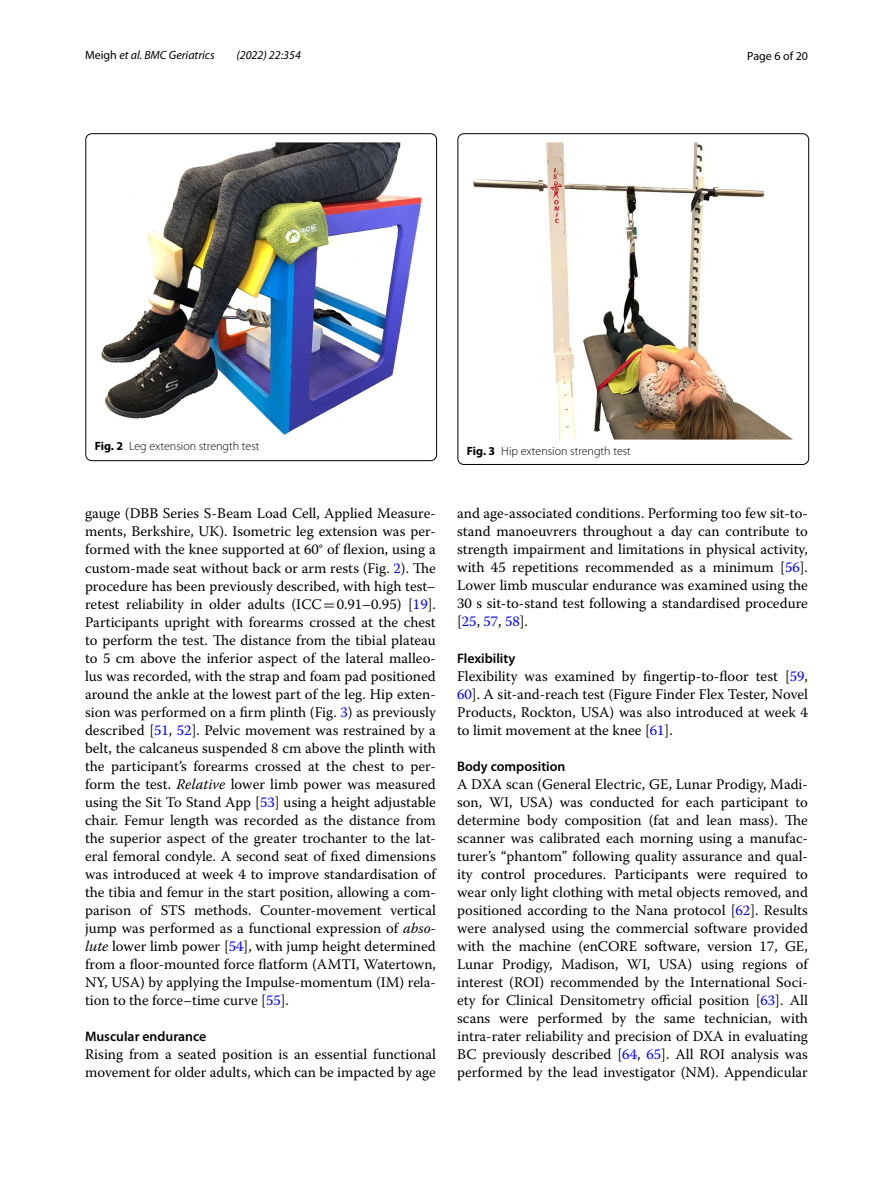
<style>
.page{position:relative;width:893px;height:1187px;background:#fff}
.page>*{position:absolute;margin:0;border:0;box-sizing:border-box;transform-origin:0 0}
.t1{font:14.7px/18px "Warnock Pro";color:#000;text-align:justify}
.t2{font:600 13.8px "Myriad Pro";color:#000}
.t3{font:300 12px "Myriad Pro";color:#000}
.t4{font:italic 12px "Myriad Pro";color:#000}
.t5{font:12px "Myriad Pro";color:#000}
.s1{font-style:normal}
.s2{font-weight:700}
.s3{color:#00f}
.s4{font-family:"MTSY"}
.s5{font-style:italic}
</style>
<div class="page">
<img style="left:101px;top:143px;width:321px;height:292px">
<div style="left:86px;top:133px;width:351px;height:328px;border:1px solid #000;border-radius:6px"></div>
<img style="left:473px;top:143px;width:320px;height:296px">
<div style="left:458px;top:133px;width:351px;height:331px;border:1px solid #000;border-radius:6px"></div>
<p class="t4" style="left:85px;top:48px;width:131px"><span class="s1">Meigh</span> et al. BMC Geriatrics</p>
<p class="t4" style="left:236px;top:48px;width:66px">(2022) 22:354</p>
<p class="t5" style="left:747px;top:48px;width:62px">Page 6 of 20</p>
<p class="t3" style="left:95px;top:439px;width:166px"><span class="s2">Fig. 2</span> Leg extension strength test</p>
<p class="t3" style="left:467px;top:444px;width:166px"><span class="s2">Fig. 3</span> Hip extension strength test</p>
<p class="t1" style="left:85px;top:504px;width:352px">gauge (DBB Series S-Beam Load Cell, Applied Measure&shy;ments, Berkshire, UK). Isometric leg extension was per&shy;formed with the knee supported at 60° of flexion, using a custom-made seat without back or arm rests (Fig. <span class="s3">2</span>). The procedure has been previously described, with high test– retest reliability in older adults (ICC<span class="s4">=</span>0.91–0.95) [<span class="s3">19</span>].<br>Participants upright with forearms crossed at the chest to perform the test. The distance from the tibial plateau to 5 cm above the inferior aspect of the lateral malleo&shy;lus was recorded, with the strap and foam pad positioned around the ankle at the lowest part of the leg. Hip exten&shy;sion was performed on a firm plinth (Fig. <span class="s3">3</span>) as previously described [<span class="s3">51</span>, <span class="s3">52</span>]. Pelvic movement was restrained by a belt, the calcaneus suspended 8 cm above the plinth with the participant’s forearms crossed at the chest to per&shy;form the test. <span class="s5">Relative</span> lower limb power was measured using the Sit To Stand App [<span class="s3">53</span>] using a height adjustable chair. Femur length was recorded as the distance from the superior aspect of the greater trochanter to the lat&shy;eral femoral condyle. A second seat of fixed dimensions was introduced at week 4 to improve standardisation of the tibia and femur in the start position, allowing a com&shy;parison of STS methods. Counter-movement vertical jump was performed as a functional expression of <span class="s5">abso&shy;lute</span> lower limb power [<span class="s3">54</span>], with jump height determined from a floor-mounted force flatform (AMTI, Watertown, NY, USA) by applying the Impulse-momentum (IM) rela&shy;tion to the force–time curve [<span class="s3">55</span>].</p>
<p class="t2" style="left:85px;top:1027px;width:123px">Muscular endurance</p>
<p class="t1" style="left:85px;top:1044px;width:352px">Rising from a seated position is an essential functional movement for older adults, which can be impacted by age</p>
<p class="t1" style="left:457px;top:504px;width:352px">and age-associated conditions. Performing too few sit-to&shy;stand manoeuvrers throughout a day can contribute to strength impairment and limitations in physical activity, with 45 repetitions recommended as a minimum [<span class="s3">56</span>].<br>Lower limb muscular endurance was examined using the 30 s sit-to-stand test following a standardised procedure [<span class="s3">25</span>, <span class="s3">57</span>, <span class="s3">58</span>].</p>
<p class="t2" style="left:457px;top:649px;width:60px">Flexibility</p>
<p class="t1" style="left:457px;top:666px;width:352px">Flexibility was examined by fingertip-to-floor test [<span class="s3">59</span>, <span class="s3">60</span>]. A sit-and-reach test (Figure Finder Flex Tester, Novel Products, Rockton, USA) was also introduced at week 4 to limit movement at the knee [<span class="s3">61</span>].</p>
<p class="t2" style="left:457px;top:757px;width:110px">Body composition</p>
<p class="t1" style="left:457px;top:774px;width:352px">A DXA scan (General Electric, GE, Lunar Prodigy, Madi&shy;son, WI, USA) was conducted for each participant to determine body composition (fat and lean mass). The scanner was calibrated each morning using a manufac&shy;turer’s “phantom” following quality assurance and qual&shy;ity control procedures. Participants were required to wear only light clothing with metal objects removed, and positioned according to the Nana protocol [<span class="s3">62</span>]. Results were analysed using the commercial software provided with the machine (enCORE software, version 17, GE, Lunar Prodigy, Madison, WI, USA) using regions of interest (ROI) recommended by the International Soci&shy;ety for Clinical Densitometry official position [<span class="s3">63</span>]. All scans were performed by the same technician, with intra-rater reliability and precision of DXA in evaluating BC previously described [<span class="s3">64</span>, <span class="s3">65</span>]. All ROI analysis was performed by the lead investigator (NM). Appendicular</p>
</div>
